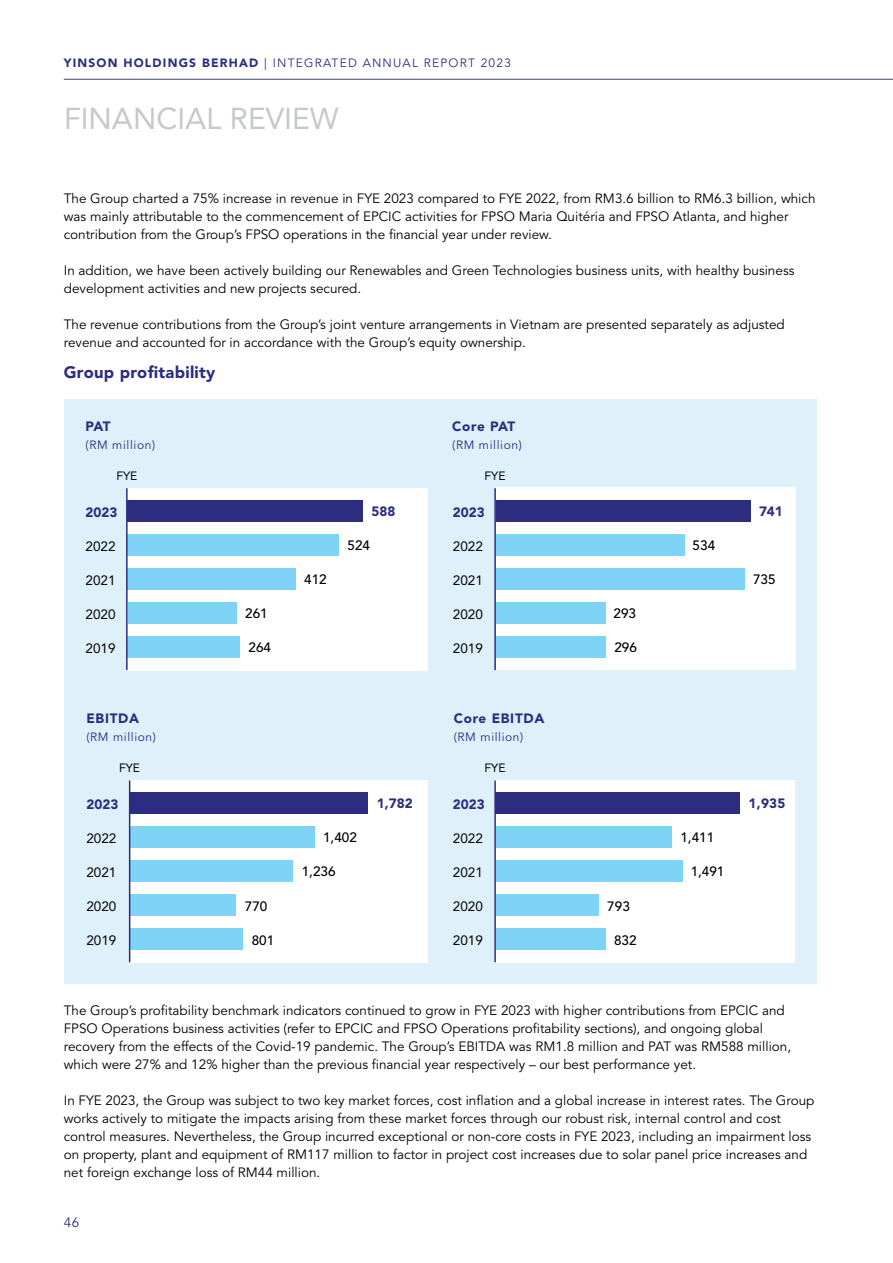
<style>
.page{position:relative;width:893px;height:1263px;background:#fff}
.page>*{position:absolute;margin:0;border:0;box-sizing:border-box;transform-origin:0 0}
.t1{font:30px "Avenir LT Std";color:#c7c8ca}
.t2{font:900 16.5px "Avenir LT Std";letter-spacing:.02em;color:#2c2d7f}
.t3{font:13.5px/18px "Avenir LT Std";color:#000}
.t4{font:13.5px "Avenir LT Std";color:#000}
.t5{font:500 13.5px "Avenir LT Std";color:#000}
.t6{font:900 13.5px "Avenir LT Std";color:#2c2d7f}
.t7{font:900 13.5px "Avenir LT Std";letter-spacing:.05em;color:#2c2d7f}
.t8{font:13.5px "Avenir LT Std";color:#2c2d7f}
.t9{font:12px "Avenir LT Std";letter-spacing:.1em;color:#2c2d7f}
.t10{font:12px "Avenir LT Std";letter-spacing:.05em;color:#2c2d7f}
.t11{font:12px "Avenir LT Std";color:#000}
.s1{font-weight:900}
</style>
<div class="page">
<hr style="left:64px;top:79px;width:829px;height:1px;background:#3d3b87">
<div style="left:64px;top:399px;width:752px;height:585px;background:#def0f9"></div>
<div style="left:494px;top:780px;width:301px;height:182px;background:#fff"></div>
<div style="left:496px;top:793px;width:244px;height:21px;background:#2c2d7f"></div>
<div style="left:496px;top:827px;width:176px;height:21px;background:#7ed3f7"></div>
<div style="left:496px;top:861px;width:186px;height:21px;background:#7ed3f7"></div>
<div style="left:496px;top:895px;width:103px;height:21px;background:#7ed3f7"></div>
<div style="left:496px;top:929px;width:110px;height:21px;background:#7ed3f7"></div>
<hr style="left:494px;top:780px;width:2px;height:182px;background:#2c2d7f">
<div style="left:129px;top:780px;width:299px;height:182px;background:#fff"></div>
<div style="left:130px;top:793px;width:238px;height:21px;background:#2c2d7f"></div>
<div style="left:130px;top:827px;width:185px;height:21px;background:#7ed3f7"></div>
<div style="left:130px;top:861px;width:163px;height:21px;background:#7ed3f7"></div>
<div style="left:130px;top:895px;width:106px;height:21px;background:#7ed3f7"></div>
<div style="left:130px;top:929px;width:113px;height:21px;background:#7ed3f7"></div>
<hr style="left:129px;top:780px;width:1px;height:182px;background:#2c2d7f">
<div style="left:496px;top:487px;width:299px;height:182px;background:#fff"></div>
<div style="left:496px;top:500px;width:254px;height:22px;background:#2c2d7f"></div>
<div style="left:496px;top:534px;width:188px;height:22px;background:#7ed3f7"></div>
<div style="left:496px;top:569px;width:248px;height:21px;background:#7ed3f7"></div>
<div style="left:496px;top:603px;width:109px;height:21px;background:#7ed3f7"></div>
<div style="left:496px;top:637px;width:110px;height:21px;background:#7ed3f7"></div>
<hr style="left:494px;top:488px;width:2px;height:182px;background:#2c2d7f">
<div style="left:126px;top:488px;width:302px;height:182px;background:#fff"></div>
<div style="left:128px;top:500px;width:235px;height:22px;background:#2c2d7f"></div>
<div style="left:128px;top:534px;width:211px;height:22px;background:#7ed3f7"></div>
<div style="left:128px;top:569px;width:168px;height:21px;background:#7ed3f7"></div>
<div style="left:128px;top:603px;width:109px;height:21px;background:#7ed3f7"></div>
<div style="left:128px;top:637px;width:112px;height:21px;background:#7ed3f7"></div>
<hr style="left:126px;top:488px;width:2px;height:182px;background:#2c2d7f">
<p class="t9" style="left:64px;top:56px;width:449px"><span class="s1">YINSON HOLDINGS BERHAD</span> | INTEGRATED ANNUAL REPORT 2023</p>
<h1 class="t1" style="left:64px;top:101px;width:276px">FINANCIAL REVIEW</h1>
<p class="t3" style="left:64px;top:189px;width:753px">The Group charted a 75% increase in revenue in FYE 2023 compared to FYE 2022, from RM3.6 billion to RM6.3 billion, which was mainly attributable to the commencement of EPCIC activities for FPSO Maria Quitéria and FPSO Atlanta, and higher contribution from the Group’s FPSO operations in the financial year under review.</p>
<p class="t3" style="left:64px;top:261px;width:732px">In addition, we have been actively building our Renewables and Green Technologies business units, with healthy business development activities and new projects secured.</p>
<p class="t3" style="left:64px;top:315px;width:723px">The revenue contributions from the Group’s joint venture arrangements in Vietnam are presented separately as adjusted revenue and accounted for in accordance with the Group’s equity ownership.</p>
<p class="t2" style="left:64px;top:362px;width:153px">Group profitability</p>
<p class="t6" style="left:86px;top:418px;width:27px">PAT</p>
<p class="t10" style="left:86px;top:437px;width:71px">(RM million)</p>
<p class="t6" style="left:452px;top:418px;width:64px">Core PAT</p>
<p class="t10" style="left:452px;top:437px;width:71px">(RM million)</p>
<p class="t11" style="left:116px;top:468px;width:22px">FYE</p>
<p class="t11" style="left:485px;top:468px;width:22px">FYE</p>
<p class="t6" style="left:86px;top:504px;width:33px">2023</p>
<p class="t4" style="left:86px;top:538px;width:32px">2022</p>
<p class="t4" style="left:86px;top:572px;width:32px">2021</p>
<p class="t4" style="left:86px;top:606px;width:32px">2020</p>
<p class="t4" style="left:86px;top:640px;width:32px">2019</p>
<p class="t5" style="left:245px;top:606px;width:24px">261</p>
<p class="t5" style="left:249px;top:640px;width:24px">264</p>
<p class="t5" style="left:304px;top:572px;width:24px">412</p>
<p class="t6" style="left:372px;top:503px;width:25px">588</p>
<p class="t5" style="left:347px;top:538px;width:24px">524</p>
<p class="t6" style="left:453px;top:504px;width:33px">2023</p>
<p class="t4" style="left:453px;top:538px;width:32px">2022</p>
<p class="t4" style="left:453px;top:572px;width:32px">2021</p>
<p class="t4" style="left:453px;top:606px;width:32px">2020</p>
<p class="t4" style="left:453px;top:640px;width:32px">2019</p>
<p class="t5" style="left:614px;top:606px;width:24px">293</p>
<p class="t5" style="left:614px;top:640px;width:24px">296</p>
<p class="t5" style="left:693px;top:538px;width:24px">534</p>
<p class="t6" style="left:759px;top:503px;width:25px">741</p>
<p class="t5" style="left:753px;top:572px;width:24px">735</p>
<p class="t6" style="left:86px;top:710px;width:54px">EBITDA</p>
<p class="t10" style="left:86px;top:730px;width:71px">(RM million)</p>
<p class="t7" style="left:454px;top:710px;width:92px">Core EBITDA</p>
<p class="t10" style="left:454px;top:730px;width:71px">(RM million)</p>
<p class="t11" style="left:119px;top:761px;width:22px">FYE</p>
<p class="t11" style="left:485px;top:761px;width:22px">FYE</p>
<p class="t6" style="left:86px;top:796px;width:33px">2023</p>
<p class="t4" style="left:86px;top:830px;width:32px">2022</p>
<p class="t4" style="left:86px;top:864px;width:32px">2021</p>
<p class="t4" style="left:86px;top:898px;width:32px">2020</p>
<p class="t4" style="left:86px;top:932px;width:32px">2019</p>
<p class="t5" style="left:245px;top:898px;width:24px">770</p>
<p class="t5" style="left:252px;top:932px;width:24px">801</p>
<p class="t5" style="left:323px;top:830px;width:35px">1,402</p>
<p class="t5" style="left:302px;top:864px;width:35px">1,236</p>
<p class="t6" style="left:377px;top:795px;width:37px">1,782</p>
<p class="t6" style="left:453px;top:796px;width:33px">2023</p>
<p class="t4" style="left:453px;top:830px;width:32px">2022</p>
<p class="t4" style="left:453px;top:864px;width:32px">2021</p>
<p class="t4" style="left:453px;top:898px;width:32px">2020</p>
<p class="t4" style="left:453px;top:932px;width:32px">2019</p>
<p class="t5" style="left:607px;top:898px;width:24px">793</p>
<p class="t5" style="left:614px;top:932px;width:24px">832</p>
<p class="t5" style="left:680px;top:830px;width:35px">1,411</p>
<p class="t5" style="left:691px;top:864px;width:35px">1,491</p>
<p class="t6" style="left:748px;top:795px;width:39px">1,935</p>
<p class="t3" style="left:64px;top:1002px;width:729px">The Group’s profitability benchmark indicators continued to grow in FYE 2023 with higher contributions from EPCIC and FPSO Operations business activities (refer to EPCIC and FPSO Operations profitability sections), and ongoing global recovery from the effects of the Covid-19 pandemic. The Group’s EBITDA was RM1.8 million and PAT was RM588 million, which were 27% and 12% higher than the previous financial year respectively – our best performance yet.</p>
<p class="t3" style="left:64px;top:1092px;width:752px">In FYE 2023, the Group was subject to two key market forces, cost inflation and a global increase in interest rates. The Group works actively to mitigate the impacts arising from these market forces through our robust risk, internal control and cost control measures. Nevertheless, the Group incurred exceptional or non-core costs in FYE 2023, including an impairment loss on property, plant and equipment of RM117 million to factor in project cost increases due to solar panel price increases and net foreign exchange loss of RM44 million.</p>
<p class="t8" style="left:64px;top:1215px;width:17px">46</p>
</div>
